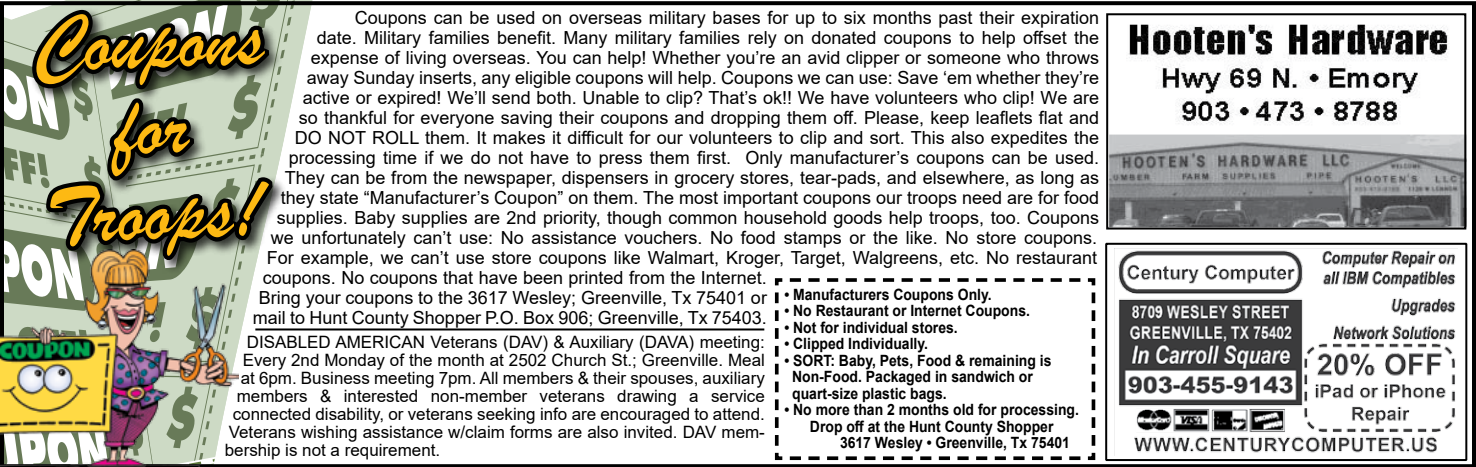
<style>
.page{position:relative;width:1476px;height:467px;background:#fff}
.page>*{position:absolute;margin:0;border:0;box-sizing:border-box;transform-origin:0 0}
.t1{font:85.6px/85.6px "Brush Script";color:#fdb913;text-align:center}
.t2{font:18px "Arial";color:#000}
.t3{font:17px "Arial";color:#000}
.t4{font:700 15.6px/16.4px "Arial";color:#000;scale:.9 1}
</style>
<div class="page">
<svg style="left:5px;top:0;width:311px;height:340px"></svg>
<div style="left:0;top:1px;width:1475px;height:465px;border:4px solid #000"></div>
<img style="left:0;top:250px;width:239px;height:216px">
<svg style="left:774px;top:278px;width:322px;height:183px"></svg>
<img style="left:1109px;top:24px;width:354px;height:202px">
<div style="left:1106px;top:13px;width:360px;height:216px;border:2px solid #000"></div>
<img style="left:1114px;top:248px;width:343px;height:207px">
<div style="left:1105px;top:243px;width:362px;height:218px;border:2px solid #000"></div>
<hr style="left:255px;top:328px;width:509px;height:2px;background:#000">
<p class="t2" style="left:355px;top:5px;width:746px">Coupons can be used on overseas military bases for up to six months past their expiration</p>
<p class="t2" style="left:317px;top:25px;width:783px">date. Military families benefit. Many military families rely on donated coupons to help offset the</p>
<p class="t2" style="left:311px;top:45px;width:789px">expense of living overseas. You can help! Whether you’re an avid clipper or someone who throws</p>
<p class="t2" style="left:307px;top:65px;width:793px">away Sunday inserts, any eligible coupons will help. Coupons we can use: Save ‘em whether they’re</p>
<p class="t2" style="left:303px;top:85px;width:797px">active or expired! We’ll send both. Unable to clip? That’s ok!! We have volunteers who clip! We are</p>
<p class="t2" style="left:299px;top:105px;width:801px">so thankful for everyone saving their coupons and dropping them off. Please, keep leaflets flat and</p>
<p class="t2" style="left:295px;top:125px;width:805px">DO NOT ROLL them. It makes it difficult for our volunteers to clip and sort. This also expedites the</p>
<p class="t2" style="left:289px;top:145px;width:811px">processing time if we do not have to press them first. Only manufacturer’s coupons can be used.</p>
<p class="t2" style="left:285px;top:165px;width:816px">They can be from the newspaper, dispensers in grocery stores, tear-pads, and elsewhere, as long as</p>
<p class="t2" style="left:281px;top:185px;width:819px">they state “Manufacturer’s Coupon” on them. The most important coupons our troops need are for food</p>
<p class="t2" style="left:277px;top:205px;width:823px">supplies. Baby supplies are 2nd priority, though common household goods help troops, too. Coupons</p>
<p class="t2" style="left:271px;top:225px;width:827px">we unfortunately can’t use: No assistance vouchers. No food stamps or the like. No store coupons.</p>
<p class="t2" style="left:267px;top:245px;width:832px">For example, we can’t use store coupons like Walmart, Kroger, Target, Walgreens, etc. No restaurant</p>
<p class="t2" style="left:263px;top:265px;width:505px">coupons. No coupons that have been printed from the Internet.</p>
<p class="t2" style="left:259px;top:285px;width:509px">Bring your coupons to the 3617 Wesley; Greenville, Tx 75401 or</p>
<p class="t2" style="left:253px;top:305px;width:515px">mail to Hunt County Shopper P.O. Box 906; Greenville, Tx 75403.</p>
<p class="t3" style="left:247px;top:330px;width:519px">DISABLED AMERICAN Veterans (DAV) &amp; Auxiliary (DAVA) meeting:</p>
<p class="t3" style="left:243px;top:348px;width:523px">Every 2nd Monday of the month at 2502 Church St.; Greenville. Meal</p>
<p class="t3" style="left:241px;top:366px;width:525px">at 6pm. Business meeting 7pm. All members &amp; their spouses, auxiliary</p>
<p class="t3" style="left:237px;top:384px;width:529px">members &amp; interested non-member veterans drawing a service</p>
<p class="t3" style="left:233px;top:402px;width:533px">connected disability, or veterans seeking info are encouraged to attend.</p>
<p class="t3" style="left:229px;top:420px;width:538px">Veterans wishing assistance w/claim forms are also invited. DAV mem-</p>
<p class="t3" style="left:225px;top:438px;width:217px">bership is not a requirement.</p>
<h1 class="t1" style="left:31px;top:4px;width:233px;rotate:-2deg">Coupons for<br>Troops!</h1>
<p class="t4" style="left:784px;top:286px;width:232px">• Manufacturers Coupons Only.</p>
<p class="t4" style="left:784px;top:303px;width:274px">• No Restaurant or Internet Coupons.</p>
<p class="t4" style="left:784px;top:319px;width:194px">• Not for individual stores.</p>
<p class="t4" style="left:784px;top:335px;width:161px">• Clipped Individually.</p>
<p class="t4" style="left:792px;top:352px;width:290px;text-indent:-8px">• SORT: Baby, Pets, Food &amp; remaining is<br>Non-Food. Packaged in sandwich or quart-size plastic bags.</p>
<p class="t4" style="left:784px;top:401px;width:329px;text-align:center">• No more than 2 months old for processing.<br>Drop off at the Hunt County Shopper</p>
<p class="t4" style="left:840px;top:434px;width:257px">3617 Wesley • Greenville, Tx 75401</p>
</div>
